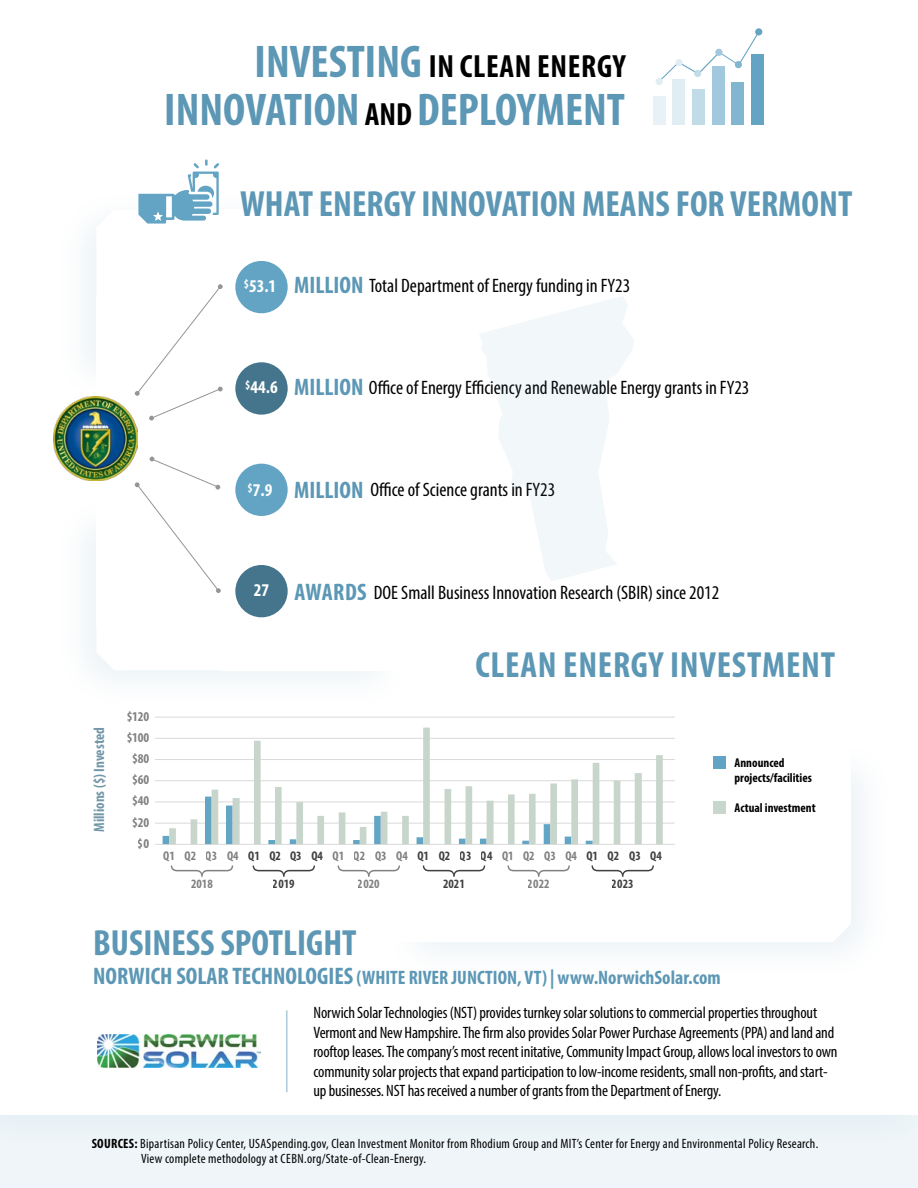
<style>
.page{position:relative;width:918px;height:1188px;background:#fff}
.page>*{position:absolute;margin:0;border:0;box-sizing:border-box;transform-origin:0 0}
.t1{font:700 condensed 46.05px "Myriad Pro";color:#5c97b5}
.t2{font:700 condensed 36.6px "Myriad Pro";color:#5c97b5}
.t3{font:700 condensed 36.6px "Myriad Pro";letter-spacing:.02em;color:#5c97b5}
.t4{font:700 condensed 32.25px "Myriad Pro";letter-spacing:.02em;color:#000}
.t5{font:700 condensed 24px "Myriad Pro";color:#5c97b5}
.t6{font:condensed 19.5px "Myriad Pro";color:#000}
.t7{font:700 condensed 19.5px "Myriad Pro";color:#5c97b5}
.t8{font:700 condensed 18px "Myriad Pro";color:#fff}
.t9{font:condensed 16.5px/19.5px "Myriad Pro";letter-spacing:-.01em;color:#000}
.t10{font:700 condensed 15px "Myriad Pro";color:#44758c}
.t11{font:condensed 13.5px/15px "Myriad Pro";letter-spacing:.02em;color:#000}
.t12{font:700 condensed 13.5px "Myriad Pro";color:#000}
.t13{font:700 condensed 12.75px/27.8px "Myriad Pro";color:#000;text-align:center}
.s1{font-size:46.05px;color:#5c97b5}
.s2{font-size:32.25px;color:#000}
.s3{font-weight:700;font-size:24px;color:#5c97b5}
.s4{font-size:24px}
.s5{font-weight:700}
</style>
<div class="page">
<div style="left:0;top:1116px;width:918px;height:72px;background:#eff5f9"></div>
<div style="left:0;top:1053px;width:918px;height:102px;background:#edf4f8"></div>
<div style="left:0;top:1074px;width:918px;height:41px;background:#fff"></div>
<div style="left:1px;top:1050px;width:916px;height:41px;background:#fff"></div>
<div style="left:235px;top:261px;width:53px;height:52px;background:#63a4c4;border-radius:50%"></div>
<div style="left:235px;top:362px;width:53px;height:53px;background:#44758c;border-radius:50%"></div>
<div style="left:235px;top:565px;width:53px;height:52px;background:#44758c;border-radius:50%"></div>
<div style="left:235px;top:464px;width:53px;height:52px;background:#63a4c4;border-radius:50%"></div>
<img style="left:53px;top:396px;width:85px;height:84px">
<svg style="left:138px;top:159px;width:81px;height:65px"></svg>
<div style="left:653px;top:96px;width:12px;height:28px;background:#e8f1f6"></div>
<div style="left:673px;top:79px;width:12px;height:45px;background:#e0edf3"></div>
<div style="left:692px;top:89px;width:13px;height:35px;background:#c1dbe7"></div>
<div style="left:712px;top:66px;width:13px;height:58px;background:#a1c8dc"></div>
<div style="left:732px;top:82px;width:12px;height:42px;background:#82b6d0"></div>
<div style="left:751px;top:54px;width:13px;height:70px;background:#63a4c4"></div>
<svg style="left:661px;top:33px;width:98px;height:48px"></svg>
<div style="left:675px;top:59px;width:8px;height:7px;background:#e0edf3;border-radius:50%"></div>
<div style="left:656px;top:78px;width:7px;height:7px;background:#e0edf3;border-radius:50%"></div>
<div style="left:694px;top:70px;width:7px;height:7px;background:#c1dbe7;border-radius:50%"></div>
<div style="left:715px;top:49px;width:7px;height:7px;background:#a1c8dc;border-radius:50%"></div>
<div style="left:735px;top:61px;width:7px;height:7px;background:#82b6d0;border-radius:50%"></div>
<div style="left:755px;top:28px;width:7px;height:7px;background:#63a4c4;border-radius:50%"></div>
<div style="left:713px;top:756px;width:13px;height:13px;background:#63a4c4"></div>
<div style="left:713px;top:801px;width:13px;height:13px;background:#c8d7cc"></div>
<svg style="left:171px;top:866px;width:62px;height:11px"></svg>
<svg style="left:253px;top:866px;width:62px;height:11px"></svg>
<svg style="left:338px;top:866px;width:62px;height:11px"></svg>
<svg style="left:423px;top:866px;width:62px;height:11px"></svg>
<svg style="left:592px;top:866px;width:62px;height:11px"></svg>
<svg style="left:507px;top:866px;width:63px;height:11px"></svg>
<hr style="left:155px;top:823px;width:520px;height:1px;background:#d9d9d9">
<hr style="left:155px;top:802px;width:520px;height:1px;background:#d9d9d9">
<hr style="left:155px;top:759px;width:520px;height:1px;background:#d9d9d9">
<hr style="left:155px;top:780px;width:520px;height:1px;background:#d9d9d9">
<hr style="left:155px;top:738px;width:520px;height:1px;background:#d9d9d9">
<hr style="left:155px;top:717px;width:520px;height:1px;background:#d9d9d9">
<hr style="left:155px;top:844px;width:520px;height:1px;background:#d9d9d9">
<svg style="left:135px;top:284px;width:88px;height:137px"></svg>
<svg style="left:135px;top:457px;width:86px;height:136px"></svg>
<hr style="left:286px;top:1010px;width:2px;height:82px;background:#adcbda">
<svg style="left:479px;top:296px;width:155px;height:285px;fill:#f2f7fa"></svg>
<img style="left:98px;top:1035px;width:162px;height:33px">
<svg style="left:169px;top:728px;width:494px;height:116px"></svg>
<h3 class="t4" style="left:255px;top:46px;width:373px"><span class="s1">INVESTING</span> IN CLEAN ENERGY</h3>
<h1 class="t1" style="left:164px;top:81px;width:462px">INNOVATION <span class="s2">AND</span> DEPLOYMENT</h1>
<p class="t2" style="left:240px;top:180px;width:614px">WHAT ENERGY INNOVATION MEANS FOR VERMONT</p>
<p class="t8" style="left:244px;top:275px;width:34px"><sup>$</sup>53.1</p>
<p class="t5" style="left:294px;top:270px;width:71px">MILLION</p>
<p class="t6" style="left:369px;top:274px;width:263px">Total Department of Energy funding in FY23</p>
<p class="t8" style="left:245px;top:376px;width:34px"><sup>$</sup>44.6</p>
<p class="t6" style="left:294px;top:376px;width:457px"><span class="s3">MILLION</span> Office of Energy Efficiency and Renewable Energy grants in FY23</p>
<p class="t8" style="left:248px;top:478px;width:26px"><sup>$</sup>7.9</p>
<h3 class="t5" style="left:294px;top:475px;width:71px">MILLION</h3>
<p class="t6" style="left:370px;top:478px;width:186px">Office of Science grants in FY23</p>
<p class="t10" style="left:90px;top:832px;width:107px;rotate:-90deg">Millions ($) Invested</p>
<p class="t8" style="left:254px;top:579px;width:17px">27</p>
<h3 class="t5" style="left:294px;top:577px;width:74px">AWARDS</h3>
<p class="t6" style="left:374px;top:581px;width:347px">DOE Small Business Innovation Research (SBIR) since 2012</p>
<p class="t12" style="left:126px;top:708px;width:25px">$120</p>
<p class="t12" style="left:126px;top:729px;width:25px">$100</p>
<p class="t12" style="left:132px;top:750px;width:19px">$80</p>
<p class="t12" style="left:132px;top:771px;width:19px">$60</p>
<p class="t12" style="left:132px;top:793px;width:19px">$40</p>
<p class="t12" style="left:132px;top:814px;width:19px">$20</p>
<p class="t12" style="left:138px;top:835px;width:13px">$0</p>
<h2 class="t3" style="left:475px;top:642px;width:361px">CLEAN ENERGY INVESTMENT</h2>
<p class="t13" style="left:163px;top:842px;width:77px">Q1 Q2 Q3 Q4<br>2018</p>
<p class="t13" style="left:248px;top:842px;width:76px">Q1 Q2 Q3 Q4<br>2019</p>
<p class="t13" style="left:333px;top:842px;width:77px">Q1 Q2 Q3 Q4<br>2020</p>
<p class="t13" style="left:417px;top:842px;width:77px">Q1 Q2 Q3 Q4</p>
<p class="t13" style="left:586px;top:842px;width:77px">Q1 Q2 Q3 Q4</p>
<p class="t13" style="left:502px;top:842px;width:76px">Q1 Q2 Q3 Q4<br>2022</p>
<p class="t13" style="left:443px;top:869px;width:23px">2021</p>
<p class="t13" style="left:612px;top:869px;width:23px">2023</p>
<p class="t13" style="left:735px;top:755px;width:79px;line-height:15.3px;text-align:left">Announced projects/facilities</p>
<p class="t13" style="left:735px;top:794px;width:83px">Actual investment</p>
<p class="t2" style="left:93px;top:920px;width:265px">BUSINESS SPOTLIGHT</p>
<p class="t7" style="left:93px;top:965px;width:629px"><span class="s4">NORWICH SOLAR TECHNOLOGIES</span> (WHITE RIVER JUNCTION, VT) | www.NorwichSolar.com</p>
<p class="t9" style="left:314px;top:1003px;width:526px">Norwich Solar Technologies (NST) provides turnkey solar solutions to commercial properties throughout Vermont and New Hampshire. The firm also provides Solar Power Purchase Agreements (PPA) and land and rooftop leases. The company’s most recent initative, Community Impact Group, allows local investors to own community solar projects that expand participation to low-income residents, small non-profits, and start&shy;up businesses. NST has received a number of grants from the Department of Energy.</p>
<p class="t11" style="left:141px;top:1136px;width:679px;text-indent:-50px"><span class="s5">SOURCES:</span> Bipartisan Policy Center, USASpending.gov, Clean Investment Monitor from Rhodium Group and MIT’s Center for Energy and Environmental Policy Research.<br>View complete methodology at CEBN.org/State-of-Clean-Energy.</p>
</div>
